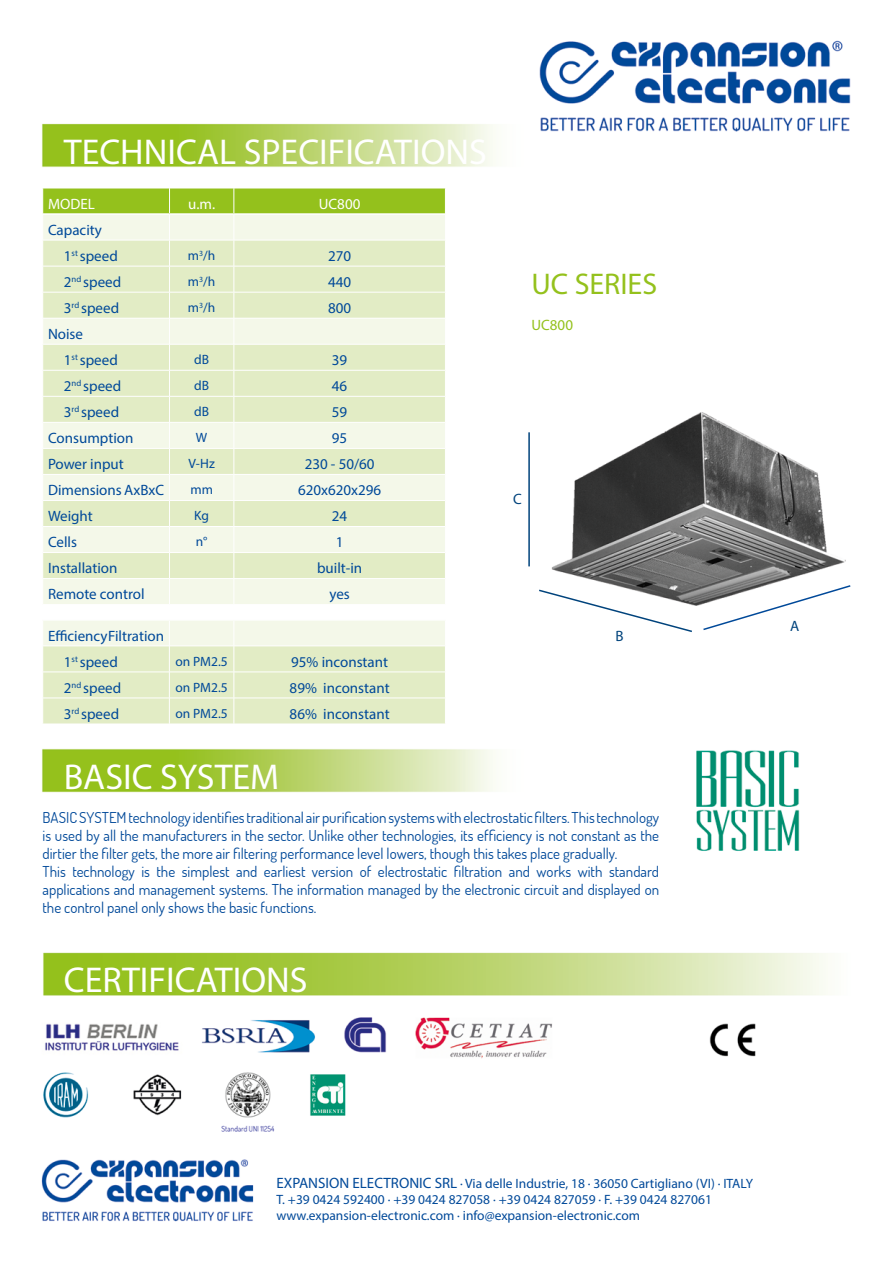
<style>
.page{position:relative;width:893px;height:1263px;background:#fff}
.page>*{position:absolute;margin:0;border:0;box-sizing:border-box;transform-origin:0 0}
.t1{font:36px "Myriad Pro";color:#fff}
.t2{font:30px "Myriad Pro";color:#94c11c}
.t3{font:15px/18px "Terminal Dosis";color:#004999}
.t4{font:15px/26.1px "Myriad Pro";color:#004999}
.t5{font:15px "Myriad Pro";color:#fff}
.t6{font:15px "Myriad Pro";color:#94c11c}
.t7{font:15px "Myriad Pro";color:#00437c}
.t8{font:13.5px/16.2px "Myriad Pro";color:#004999}
.s1{font-size:15px}
</style>
<div class="page">
<img style="left:41px;top:40px;width:810px;height:1182px">
<hr style="left:528px;top:432px;width:2px;height:134px;background:#00437c">
<svg style="left:537px;top:588px;width:157px;height:45px"></svg>
<svg style="left:702px;top:584px;width:149px;height:47px"></svg>
<hr style="left:43px;top:604px;width:127px;height:1px;background:#fff">
<hr style="left:170px;top:604px;width:64px;height:1px;background:#fff">
<hr style="left:234px;top:604px;width:212px;height:1px;background:#fff">
<svg style="left:42px;top:188px;width:404px;height:416px;background:#e5eeca"></svg>
<hr style="left:43px;top:422px;width:127px;height:1px;background:#fff">
<hr style="left:43px;top:213px;width:127px;height:2px;background:#fff">
<hr style="left:170px;top:213px;width:64px;height:2px;background:#fff">
<hr style="left:234px;top:213px;width:211px;height:2px;background:#fff">
<hr style="left:170px;top:724px;width:64px;height:1px;background:#fff">
<hr style="left:234px;top:724px;width:212px;height:1px;background:#fff">
<svg style="left:42px;top:620px;width:404px;height:104px;background:#e7efd0"></svg>
<hr style="left:43px;top:724px;width:127px;height:1px;background:#fff">
<hr style="left:43px;top:619px;width:126px;height:2px;background:#fff">
<hr style="left:169px;top:619px;width:65px;height:2px;background:#fff">
<hr style="left:234px;top:619px;width:212px;height:2px;background:#fff">
<h1 class="t1" style="left:64px;top:129px;width:425px">TECHNICAL SPECIFICATIONS</h1>
<p class="t5" style="left:48px;top:194px;width:48px">MODEL</p>
<p class="t5" style="left:188px;top:194px;width:28px">u.m.</p>
<p class="t5" style="left:319px;top:194px;width:43px">UC800</p>
<p class="t4" style="left:64px;top:216px;width:55px;text-indent:-16px">Capacity<br>1<sup>st</sup> speed</p>
<p class="t8" style="left:188px;top:247px;width:29px">m<sup>3</sup>/h</p>
<p class="t4" style="left:328px;top:242px;width:25px">270</p>
<p class="t4" style="left:64px;top:268px;width:59px">2<sup>nd</sup> speed</p>
<p class="t8" style="left:188px;top:273px;width:29px">m<sup>3</sup>/h</p>
<p class="t4" style="left:328px;top:268px;width:25px">440</p>
<p class="t4" style="left:64px;top:295px;width:57px">3<sup>rd</sup> speed</p>
<p class="t8" style="left:188px;top:299px;width:29px">m<sup>3</sup>/h</p>
<p class="t4" style="left:328px;top:295px;width:25px">800</p>
<p class="t4" style="left:64px;top:321px;width:55px;text-indent:-16px">Noise<br>1<sup>st</sup> speed</p>
<p class="t8" style="left:194px;top:351px;width:16px">dB</p>
<p class="t4" style="left:332px;top:347px;width:17px">39</p>
<p class="t4" style="left:64px;top:373px;width:59px">2<sup>nd</sup> speed</p>
<p class="t8" style="left:194px;top:377px;width:16px">dB</p>
<p class="t4" style="left:332px;top:373px;width:17px">46</p>
<p class="t4" style="left:64px;top:399px;width:57px">3<sup>rd</sup> speed</p>
<p class="t8" style="left:194px;top:403px;width:16px">dB</p>
<p class="t4" style="left:332px;top:399px;width:17px">59</p>
<p class="t4" style="left:48px;top:425px;width:87px">Consumption</p>
<p class="t8" style="left:196px;top:429px;width:13px">W</p>
<p class="t4" style="left:332px;top:425px;width:17px">95</p>
<p class="t4" style="left:48px;top:451px;width:77px">Power input</p>
<p class="t8" style="left:189px;top:455px;width:28px">V-Hz</p>
<p class="t4" style="left:305px;top:451px;width:71px">230 - 50/60</p>
<p class="t4" style="left:48px;top:477px;width:118px">Dimensions AxBxC</p>
<p class="t8" style="left:190px;top:481px;width:24px">mm</p>
<p class="t4" style="left:298px;top:477px;width:85px">620x620x296</p>
<p class="t4" style="left:48px;top:503px;width:46px">Weight</p>
<p class="t8" style="left:194px;top:508px;width:16px">Kg</p>
<p class="t4" style="left:332px;top:503px;width:17px">24</p>
<p class="t4" style="left:48px;top:529px;width:31px">Cells</p>
<p class="t8" style="left:196px;top:534px;width:13px">n°</p>
<p class="t4" style="left:336px;top:529px;width:9px">1</p>
<p class="t4" style="left:48px;top:555px;width:71px">Installation</p>
<p class="t4" style="left:317px;top:555px;width:47px">built-in</p>
<p class="t4" style="left:48px;top:581px;width:98px">Remote control</p>
<p class="t4" style="left:329px;top:581px;width:22px">yes</p>
<p class="t4" style="left:64px;top:622px;width:102px;text-indent:-16px">Efficiency Filtration<br>1<sup>st</sup> speed</p>
<p class="t8" style="left:175px;top:653px;width:54px">on PM2.5</p>
<p class="t4" style="left:291px;top:648px;width:98px">95% inconstant</p>
<p class="t4" style="left:64px;top:674px;width:59px">2<sup>nd</sup> speed</p>
<p class="t8" style="left:175px;top:679px;width:54px">on PM2.5</p>
<p class="t4" style="left:290px;top:674px;width:102px">89% inconstant</p>
<p class="t4" style="left:64px;top:700px;width:57px">3<sup>rd</sup> speed</p>
<p class="t8" style="left:175px;top:705px;width:54px">on PM2.5</p>
<p class="t4" style="left:290px;top:700px;width:102px">86% inconstant</p>
<h1 class="t1" style="left:64px;top:754px;width:217px">BASIC SYSTEM</h1>
<h2 class="t2" style="left:531px;top:266px;width:127px">UC SERIES</h2>
<p class="t6" style="left:531px;top:316px;width:43px">UC800</p>
<p class="t7" style="left:513px;top:490px;width:10px">C</p>
<p class="t7" style="left:616px;top:626px;width:10px">B</p>
<p class="t3" style="left:43px;top:808px;width:618px">BASIC SYSTEM technology identifies traditional air purification systems with electrostatic filters. This technology is used by all the manufacturers in the sector. Unlike other technologies, its efficiency is not constant as the dirtier the filter gets, the more air filtering performance level lowers, though this takes place gradually.<br>This technology is the simplest and earliest version of electrostatic filtration and works with standard applications and management systems. The information managed by the electronic circuit and displayed on the control panel only shows the basic functions.</p>
<h1 class="t1" style="left:64px;top:957px;width:245px">CERTIFICATIONS</h1>
<p class="t7" style="left:790px;top:617px;width:11px">A</p>
<p class="t8" style="left:276px;top:1175px;width:478px"><span class="s1">EXPANSION ELECTRONIC SRL</span> · Via delle Industrie, 18 · 36050 Cartigliano (VI) · ITALY<br>T. +39 0424 592400 · +39 0424 827058 · +39 0424 827059 · F. +39 0424 827061 www.expansion-electronic.com · info@expansion-electronic.com</p>
</div>
